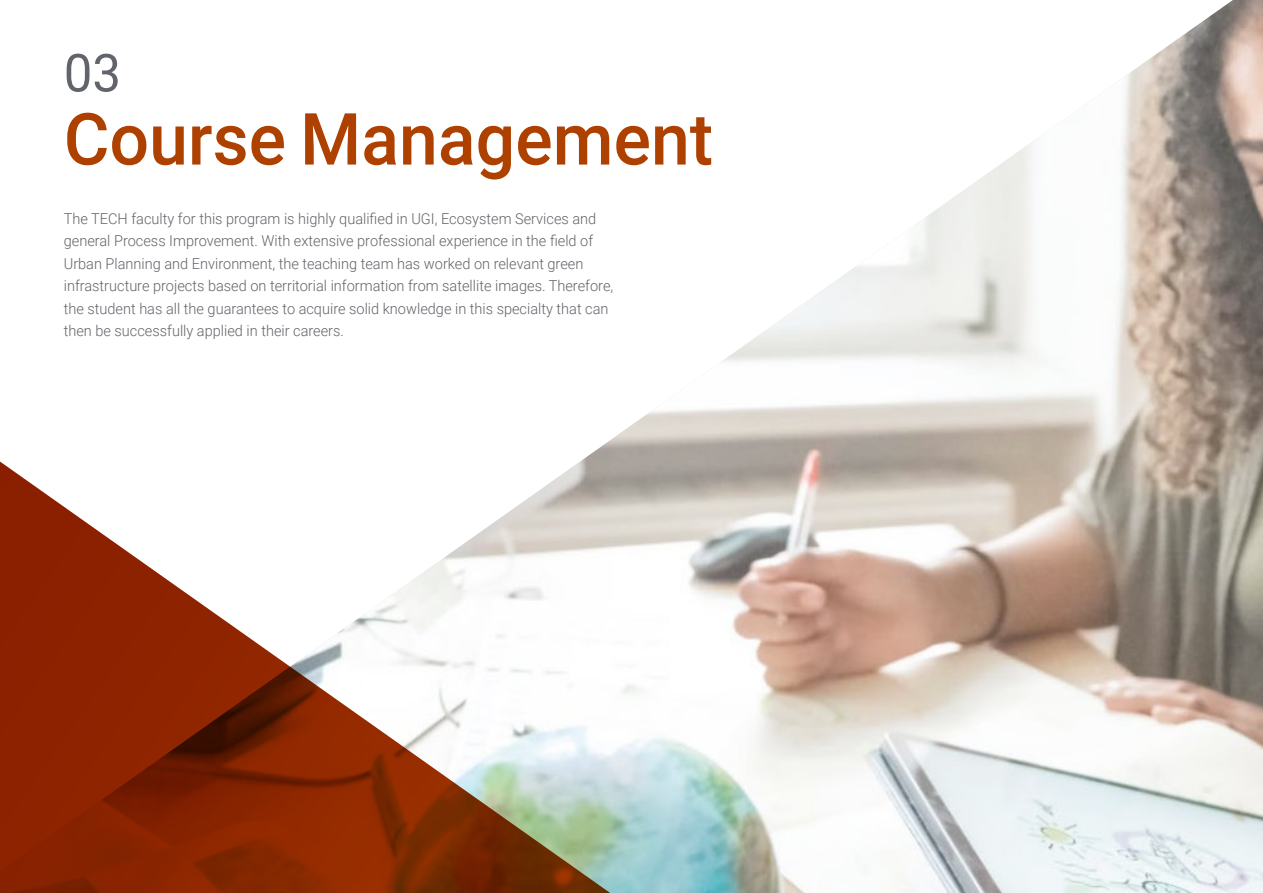
<style>
.page{position:relative;width:1263px;height:893px;background:#fff}
.page>*{position:absolute;margin:0;border:0;box-sizing:border-box;transform-origin:0 0}
.t1{font:500 72px "Roboto";color:#ae4000}
.t2{font:52.5px "Roboto";color:#61646a}
.t3{font:300 15px/22.5px "Roboto";color:#61646a}
</style>
<div class="page">
<img style="left:602px;top:0;width:661px;height:893px">
<svg style="left:0;top:446px;width:640px;height:447px"></svg>
<h2 class="t2" style="left:64px;top:36px;width:59px">03</h2>
<h1 class="t1" style="left:64px;top:89px;width:651px">Course Management</h1>
<p class="t3" style="left:64px;top:207px;width:551px">The TECH faculty for this program is highly qualified in UGI, Ecosystem Services and general Process Improvement. With extensive professional experience in the field of Urban Planning and Environment, the teaching team has worked on relevant green infrastructure projects based on territorial information from satellite images. Therefore, the student has all the guarantees to acquire solid knowledge in this specialty that can then be successfully applied in their careers.</p>
</div>
